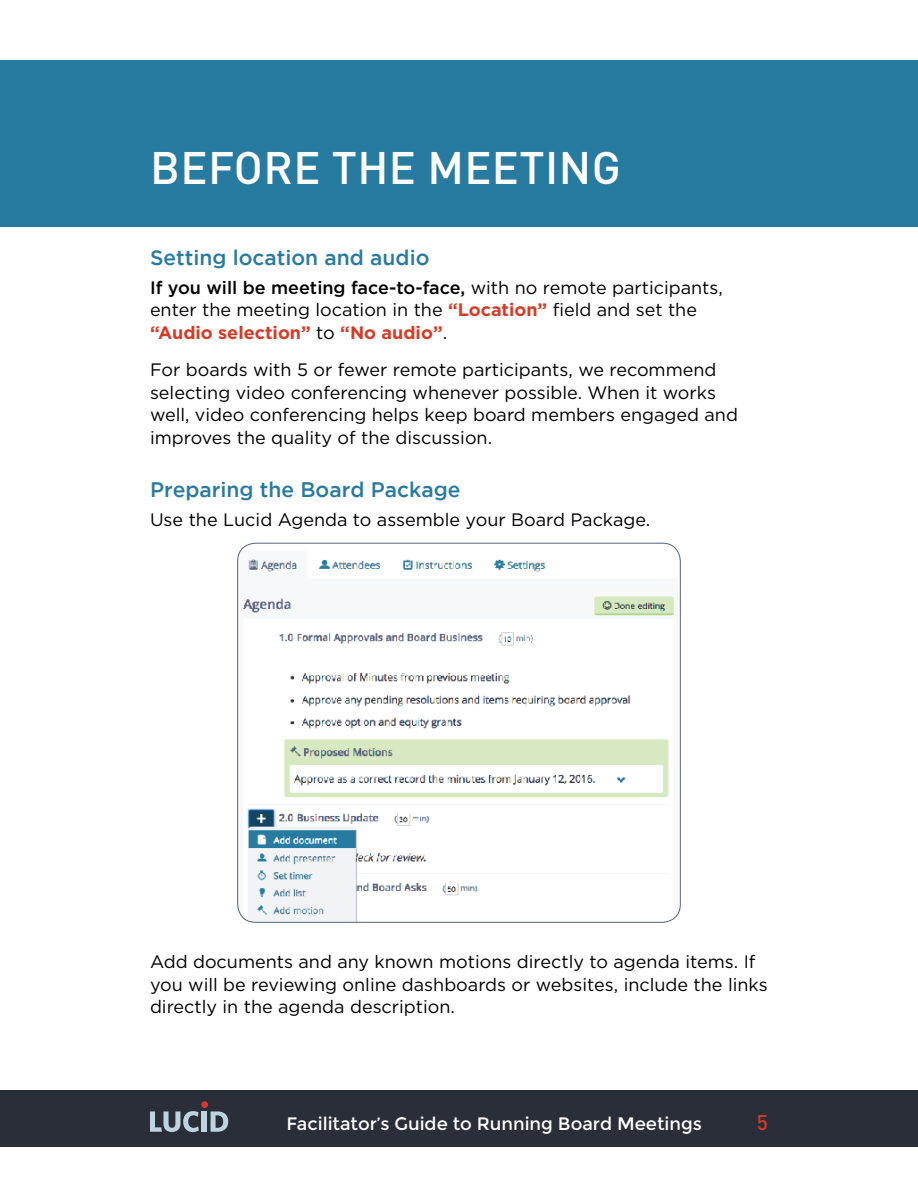
<style>
.page{position:relative;width:918px;height:1188px;background:#fff}
.page>*{position:absolute;margin:0;border:0;box-sizing:border-box;transform-origin:0 0}
.t1{font:500 45px "DIN Pro";letter-spacing:.01em;color:#fff}
.t2{font:500 21px "Gotham";color:#287ba0}
.t3{font:500 21px "DIN";color:#d73b27}
.t4{font:18px/22.5px "Gotham";color:#000}
.t5{font:18px "Montserrat";color:#fff}
.s1{font-weight:500}
.s2{font-weight:700;color:#d73b27}
</style>
<div class="page">
<div style="left:0;top:1090px;width:918px;height:58px;background:#2a2e39"></div>
<svg style="left:150px;top:1111px;width:49px;height:21px"></svg>
<div style="left:202px;top:1111px;width:5px;height:21px;background:#bcd4df"></div>
<svg style="left:211px;top:1111px;width:17px;height:21px"></svg>
<div style="left:201px;top:1101px;width:7px;height:7px;background:#d63a27;border-radius:50%"></div>
<div style="left:0;top:60px;width:918px;height:166px;background:#287ba0"></div>
<img style="left:238px;top:543px;width:442px;height:379px">
<h1 class="t1" style="left:150px;top:138px;width:472px">BEFORE THE MEETING</h1>
<p class="t2" style="left:150px;top:246px;width:281px">Setting location and audio</p>
<p class="t4" style="left:150px;top:276px;width:574px"><span class="s1">If you will be meeting face-to-face,</span> with no remote participants, enter the meeting location in the <span class="s2">“Location”</span> field and set the <span class="s2">“Audio selection”</span> to <span class="s2">“No audio”</span>.</p>
<p class="t4" style="left:150px;top:358px;width:590px">For boards with 5 or fewer remote participants, we recommend selecting video conferencing whenever possible. When it works well, video conferencing helps keep board members engaged and improves the quality of the discussion.</p>
<p class="t2" style="left:150px;top:478px;width:312px">Preparing the Board Package</p>
<p class="t4" style="left:150px;top:508px;width:502px">Use the Lucid Agenda to assemble your Board Package.</p>
<p class="t4" style="left:150px;top:950px;width:619px">Add documents and any known motions directly to agenda items. If you will be reviewing online dashboards or websites, include the links directly in the agenda description.</p>
<p class="t5" style="left:286px;top:1113px;width:417px">Facilitator’s Guide to Running Board Meetings</p>
<p class="t3" style="left:757px;top:1109px;width:13px">5</p>
</div>
